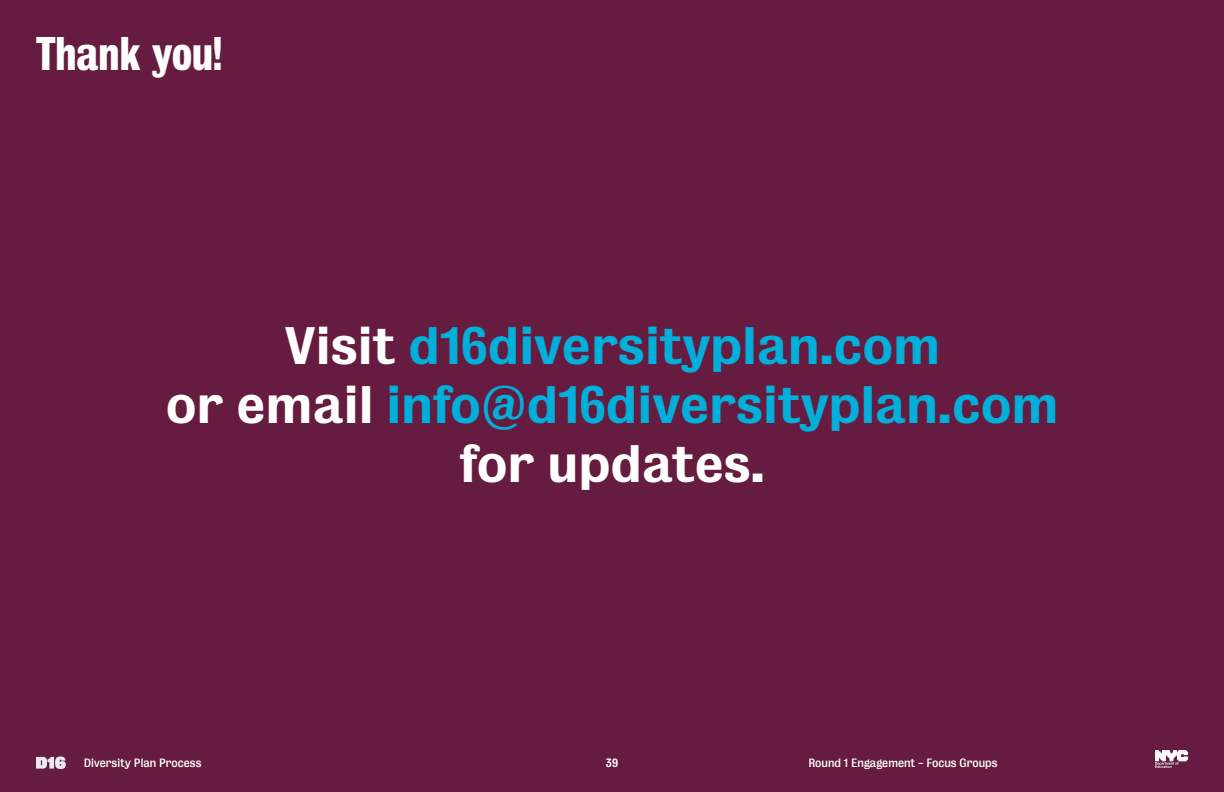
<style>
.page{position:relative;width:1224px;height:792px;background:#661c40}
.page>*{position:absolute;margin:0;border:0;box-sizing:border-box;transform-origin:0 0}
.t1{font:500 48px/59.1px "Bureau Grot";color:#00b0db;text-align:center}
.t2{font:700 43px "Bureau Grot Cond";color:#fff}
.t3{font:11px "Bureau Grot";color:#fff}
.t4{font:500 11px "Bureau Grot";color:#fff}
.s1{color:#fff}
</style>
<div class="page">
<img style="left:1155px;top:750px;width:33px;height:18px">
<svg style="left:36px;top:756px;width:30px;height:13px"></svg>
<p class="t2" style="left:36px;top:29px;width:188px">Thank you!</p>
<p class="t1" style="left:166px;top:317px;width:894px"><span class="s1">Visit</span> d16diversityplan.com<br><span class="s1">or email</span> info@d16diversityplan.com <span class="s1">for updates.</span></p>
<p class="t3" style="left:84px;top:756px;width:119px">Diversity Plan Process</p>
<p class="t4" style="left:606px;top:757px;width:14px">39</p>
<p class="t3" style="left:808px;top:756px;width:191px">Round 1 Engagement - Focus Groups</p>
</div>
